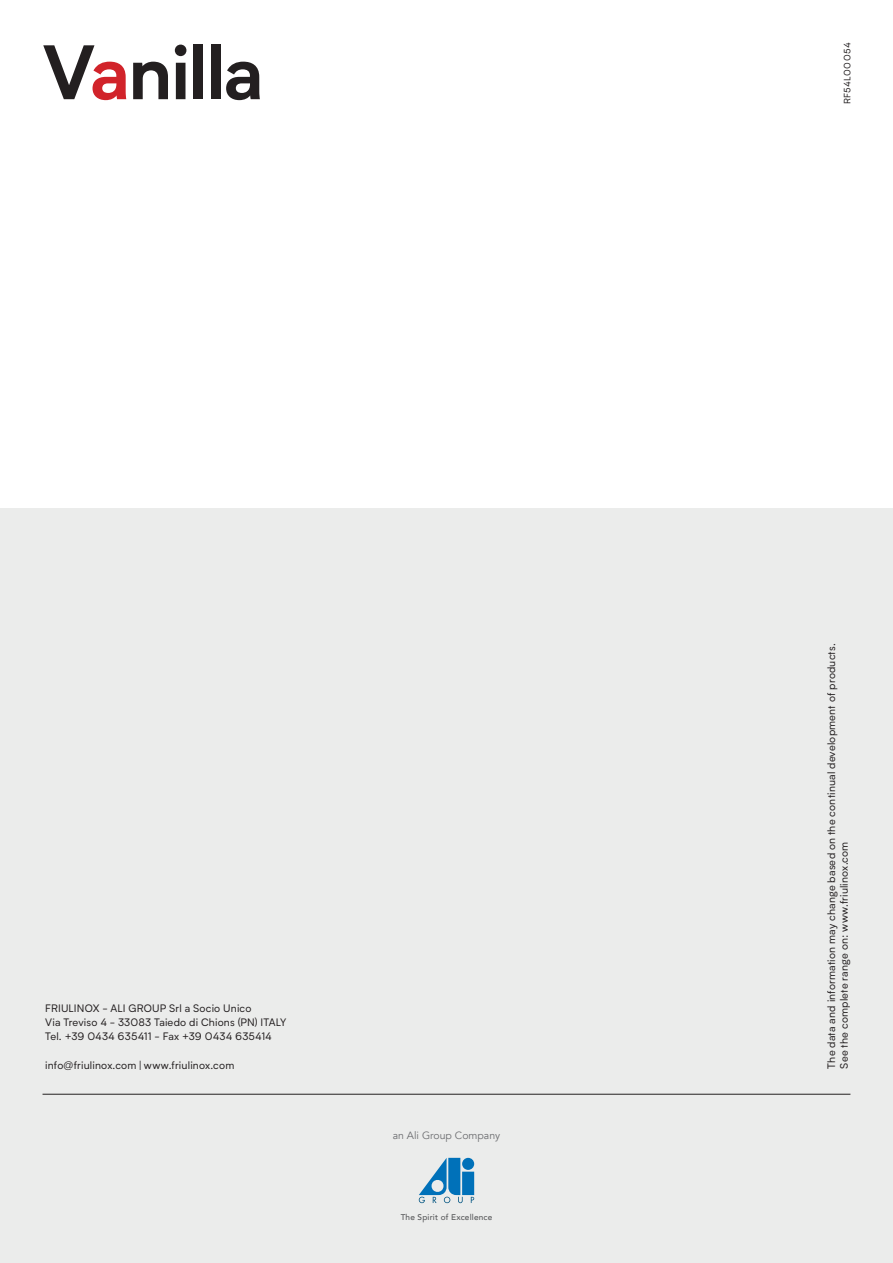
<style>
.page{position:relative;width:893px;height:1263px;background:#fff}
.page>*{position:absolute;margin:0;border:0;box-sizing:border-box;transform-origin:0 0}
.Testo_paragrafo{font:700 73.5px "Biotif";letter-spacing:-.01em;color:#231f20}
.Testo_base{font:10.5px "Biotif";letter-spacing:.015em;color:#231f20}
.Testo_paragrafo-2{font:10.5px "Biotif";letter-spacing:.015em;color:#231f20}
.t1{font:10.5px "Avenir";color:#6c6d70}
.Note_5_5_1_125{font:9px "Biotif";letter-spacing:.055em;color:#231f20}
.t2{font:500 8.25px "Avenir";letter-spacing:.02em;color:#57585a}
.s1{color:#d1232a}
</style>
<div class="page">
<div style="left:0;top:508px;width:893px;height:755px;background:#ebeceb"></div>
<hr style="left:43px;top:1094px;width:807px;height:1px;background:#231f20">
<div style="left:462px;top:1158px;width:12px;height:12px;background:#0071b9;border-radius:50%"></div>
<div style="left:462px;top:1172px;width:12px;height:23px;background:#0071b9"></div>
<svg style="left:419px;top:1158px;width:44px;height:45px"></svg>
<svg style="left:471px;top:1197px;width:3px;height:6px"></svg>
<p class="Testo_paragrafo" style="left:43px;top:17px;width:222px">V<span class="s1">a</span>nilla</p>
<p class="Testo_base" style="left:45px;top:1001px;width:208px">FRIULINOX - ALI GROUP Srl a Socio Unico</p>
<p class="Testo_base" style="left:45px;top:1015px;width:243px">Via Treviso 4 - 33083 Taiedo di Chions (PN) ITALY</p>
<p class="Testo_base" style="left:45px;top:1029px;width:228px">Tel. +39 0434 635411 - Fax +39 0434 635414</p>
<p class="Testo_base" style="left:45px;top:1058px;width:191px">info@friulinox.com | www.friulinox.com</p>
<p class="t1" style="left:393px;top:1129px;width:109px">an Ali Group Company</p>
<p class="t2" style="left:401px;top:1210px;width:93px">The Spirit of Excellence</p>
<p class="Note_5_5_1_125" style="left:841px;top:104px;width:63px;rotate:-90deg">RF54L00054</p>
<p class="Testo_paragrafo-2" style="left:824px;top:1069px;width:427px;rotate:-90deg">The data and information may change based on the continual development of products.</p>
<p class="Testo_paragrafo-2" style="left:837px;top:1069px;width:229px;rotate:-90deg">See the complete range on: www.friulinox.com</p>
</div>
